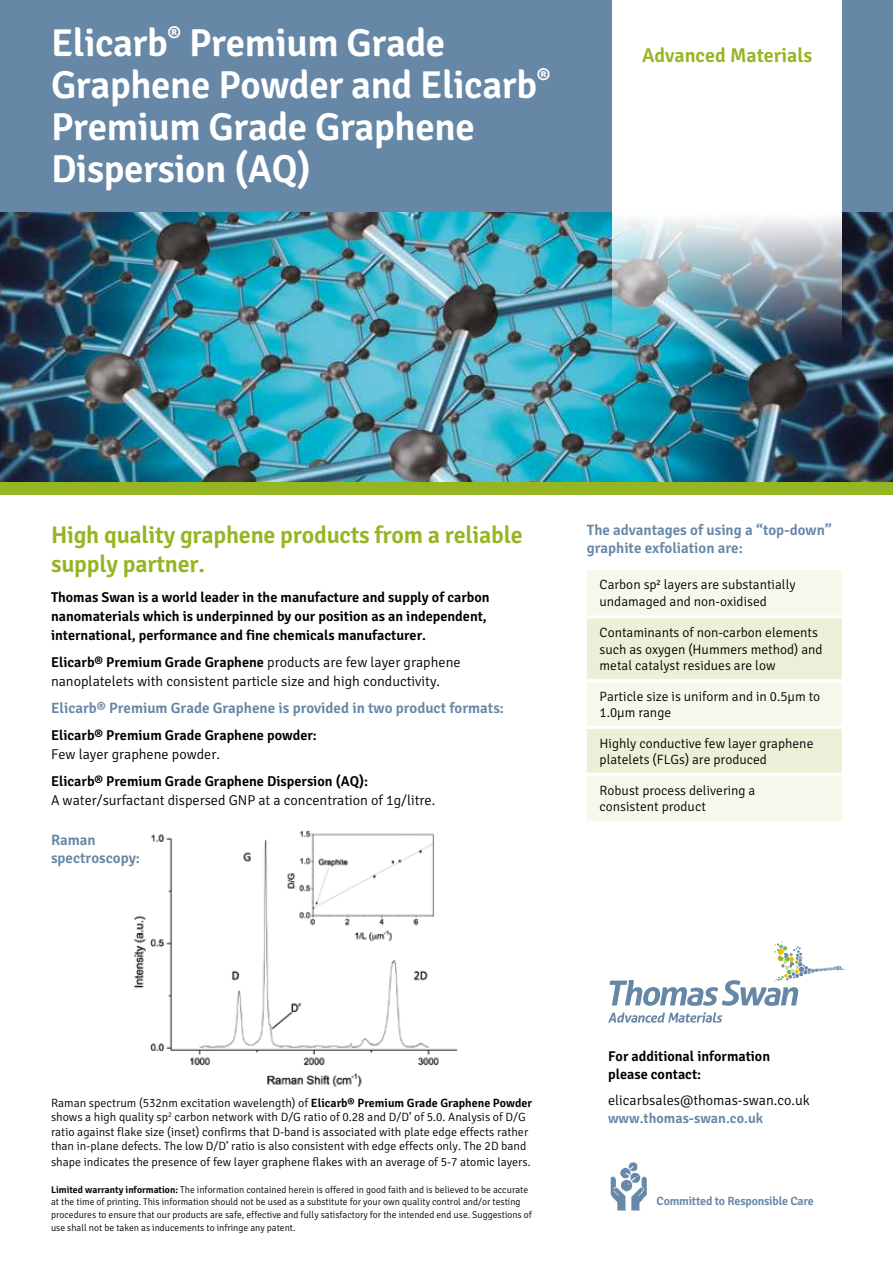
<style>
.page{position:relative;width:893px;height:1263px;background:#fff}
.page>*{position:absolute;margin:0;border:0;box-sizing:border-box;transform-origin:0 0}
.t1{font:600 39px/42px "Signika";letter-spacing:-.01em;color:#fff}
.t2{font:600 24px/28.8px "Signika";letter-spacing:-.01em;color:#96b522}
.t3{font:600 19.95px "Signika";color:#96b522}
.t4{font:600 15px/18px "Signika";color:#6787a7}
.t5{font:600 14.25px/18.8px "Signika";color:#000}
.t6{font:300 14.25px/18.8px "Signika";color:#000}
.t7{font:600 14.25px "Signika";color:#6787a7}
.t8{font:300 13.5px/16.2px "Signika";color:#000}
.t9{font:300 12px/14.4px "Signika";color:#000}
.t10{font:600 12px "Signika";letter-spacing:-.015em;color:#6787a7}
.t11{font:300 9.75px/12.8px "Signika";color:#000}
.s1{font-weight:600}
</style>
<div class="page">
<img style="left:133px;top:830px;width:325px;height:257px">
<div style="left:0;top:0;width:893px;height:213px;background:#6787a7"></div>
<div style="left:612px;top:0;width:230px;height:213px;background:#fff"></div>
<img style="left:0;top:213px;width:893px;height:269px">
<div style="left:0;top:482px;width:893px;height:13px;background:#96b522"></div>
<img style="left:612px;top:213px;width:230px;height:132px">
<div style="left:587px;top:570px;width:255px;height:251px;background:#f6f8ec"></div>
<svg style="left:587px;top:618px;width:255px;height:155px;background:#eff2de"></svg>
<hr style="left:587px;top:615px;width:255px;height:3px;background:#fff">
<hr style="left:587px;top:679px;width:255px;height:3px;background:#fff">
<hr style="left:587px;top:726px;width:255px;height:3px;background:#fff">
<hr style="left:587px;top:773px;width:255px;height:3px;background:#fff">
<img style="left:610px;top:1163px;width:37px;height:47px">
<svg style="left:608px;top:1012px;width:114px;height:11px"></svg>
<svg style="left:610px;top:941px;width:235px;height:65px"></svg>
<h1 class="t1" style="left:51px;top:22px;width:396px">Elicarb<sup>®</sup> Premium Grade</h1>
<h1 class="t1" style="left:51px;top:64px;width:501px">Graphene Powder and Elicarb<sup>®<br></sup>Premium Grade Graphene<br>Dispersion (AQ)</h1>
<h3 class="t3" style="left:642px;top:43px;width:172px">Advanced Materials</h3>
<h2 class="t2" style="left:51px;top:521px;width:473px">High quality graphene products from a reliable supply partner.</h2>
<p class="t5" style="left:51px;top:588px;width:440px">Thomas Swan is a world leader in the manufacture and supply of carbon nanomaterials which is underpinned by our position as an independent, international, performance and fine chemicals manufacturer.</p>
<p class="t6" style="left:51px;top:653px;width:411px"><span class="s1">Elicarb® Premium Grade Graphene</span> products are few layer graphene nanoplatelets with consistent particle size and high conductivity.</p>
<p class="t4" style="left:51px;top:699px;width:455px">Elicarb® Premium Grade Graphene is provided in two product formats:</p>
<p class="t5" style="left:51px;top:726px;width:267px">Elicarb® Premium Grade Graphene powder:</p>
<p class="t6" style="left:51px;top:745px;width:170px">Few layer graphene powder.</p>
<p class="t5" style="left:51px;top:772px;width:319px">Elicarb® Premium Grade Graphene Dispersion (AQ):</p>
<p class="t6" style="left:51px;top:791px;width:386px">A water/surfactant dispersed GNP at a concentration of 1g/litre.</p>
<p class="t4" style="left:51px;top:831px;width:91px">Raman spectroscopy:</p>
<p class="t4" style="left:587px;top:521px;width:246px">The advantages of using a “top-down” graphite exfoliation are:</p>
<p class="t8" style="left:600px;top:577px;width:198px">Carbon sp<sup>2</sup> layers are substantially undamaged and non-oxidised</p>
<p class="t8" style="left:600px;top:625px;width:224px">Contaminants of non-carbon elements such as oxygen (Hummers method) and metal catalyst residues are low</p>
<p class="t8" style="left:600px;top:688px;width:222px">Particle size is uniform and in 0.5μm to<br>1.0μm range</p>
<p class="t8" style="left:600px;top:735px;width:215px">Highly conductive few layer graphene platelets (FLGs) are produced</p>
<p class="t8" style="left:600px;top:783px;width:157px">Robust process delivering a consistent product</p>
<p class="t9" style="left:51px;top:1096px;width:482px">Raman spectrum (532nm excitation wavelength) of <span class="s1">Elicarb® Premium Grade Graphene Powder </span>shows a high quality sp<sup>2</sup> carbon network with D/G ratio of 0.28 and D/D’ of 5.0. Analysis of D/G ratio against flake size (inset) confirms that D-band is associated with plate edge effects rather than in-plane defects. The low D/D’ ratio is also consistent with edge effects only. The 2D band</p>
<p class="t9" style="left:51px;top:1155px;width:481px">shape indicates the presence of few layer graphene flakes with an average of 5-7 atomic layers.</p>
<p class="t11" style="left:51px;top:1183px;width:482px"><span class="s1">Limited warranty information:</span> The information contained herein is offered in good faith and is believed to be accurate at the time of printing. This information should not be used as a substitute for your own quality control and/or testing procedures to ensure that our products are safe, effective and fully satisfactory for the intended end use. Suggestions of use shall not be taken as inducements to infringe any patent.</p>
<p class="t5" style="left:608px;top:1047px;width:164px;line-height:18px">For additional information please contact:</p>
<p class="t6" style="left:608px;top:1091px;width:203px">elicarbsales@thomas-swan.co.uk</p>
<p class="t7" style="left:608px;top:1110px;width:157px">www.thomas-swan.co.uk</p>
<p class="t10" style="left:657px;top:1193px;width:159px">Committed to Responsible Care</p>
</div>
